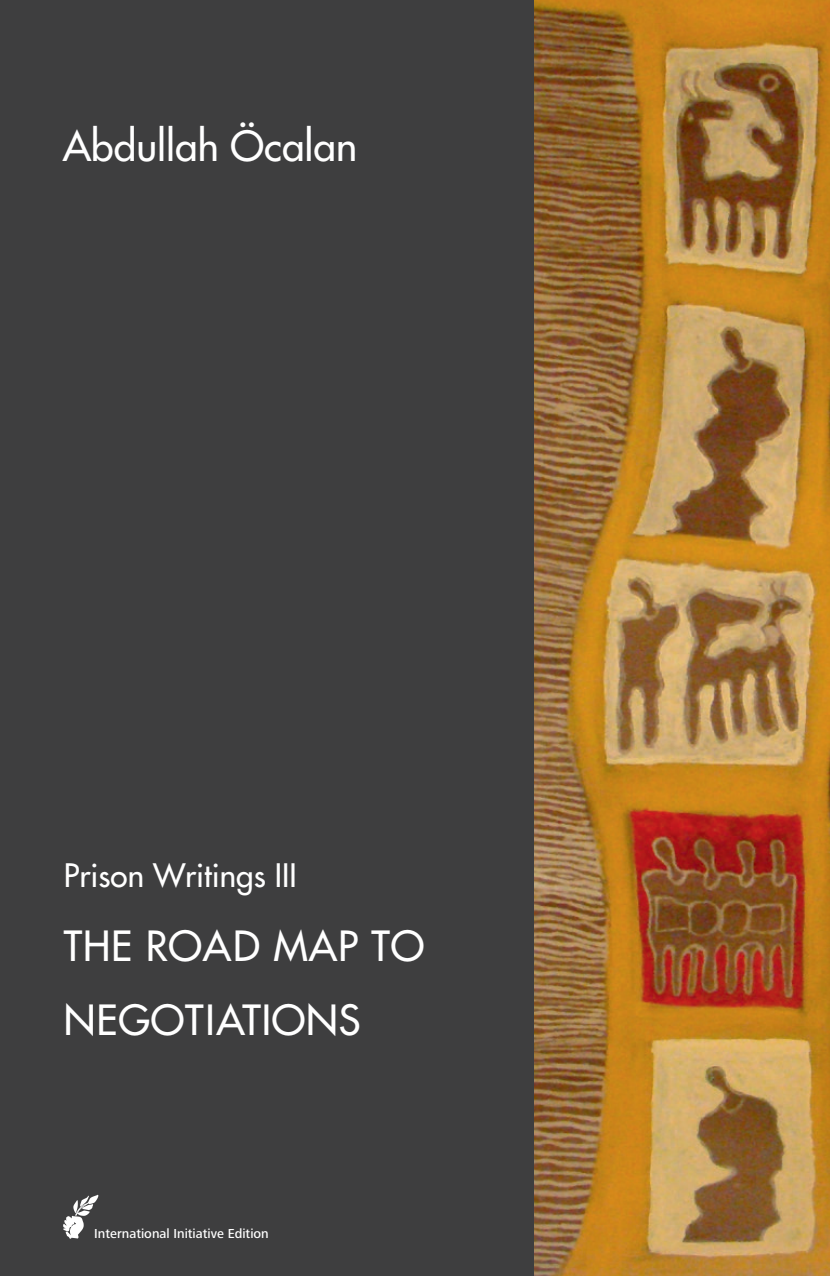
<style>
.page{position:relative;width:830px;height:1276px;background:#fff}
.page>*{position:absolute;margin:0;border:0;box-sizing:border-box;transform-origin:0 0}
.t1{font:500 40.5px/73.8px "Futura Std";letter-spacing:.02em;color:#fff}
.t2{font:500 40.5px "Futura Std";color:#fff}
.t3{font:500 31.5px "Futura Std";color:#fff}
.t4{font:500 13.5px "Frutiger Next LT";color:#fff}
</style>
<div class="page">
<div style="left:0;top:0;width:829px;height:1276px;background:#3e3e3f"></div>
<img style="left:534px;top:0;width:295px;height:1276px">
<svg style="left:63px;top:1194px;width:35px;height:44px"></svg>
<h1 class="t2" style="left:63px;top:121px;width:296px">Abdullah Öcalan</h1>
<h2 class="t3" style="left:64px;top:856px;width:234px">Prison Writings III</h2>
<h1 class="t1" style="left:64px;top:909px;width:362px">THE ROAD MAP TO<br>NEGOTIATIONS</h1>
<p class="t4" style="left:94px;top:1226px;width:176px">International Initiative Edition</p>
</div>
